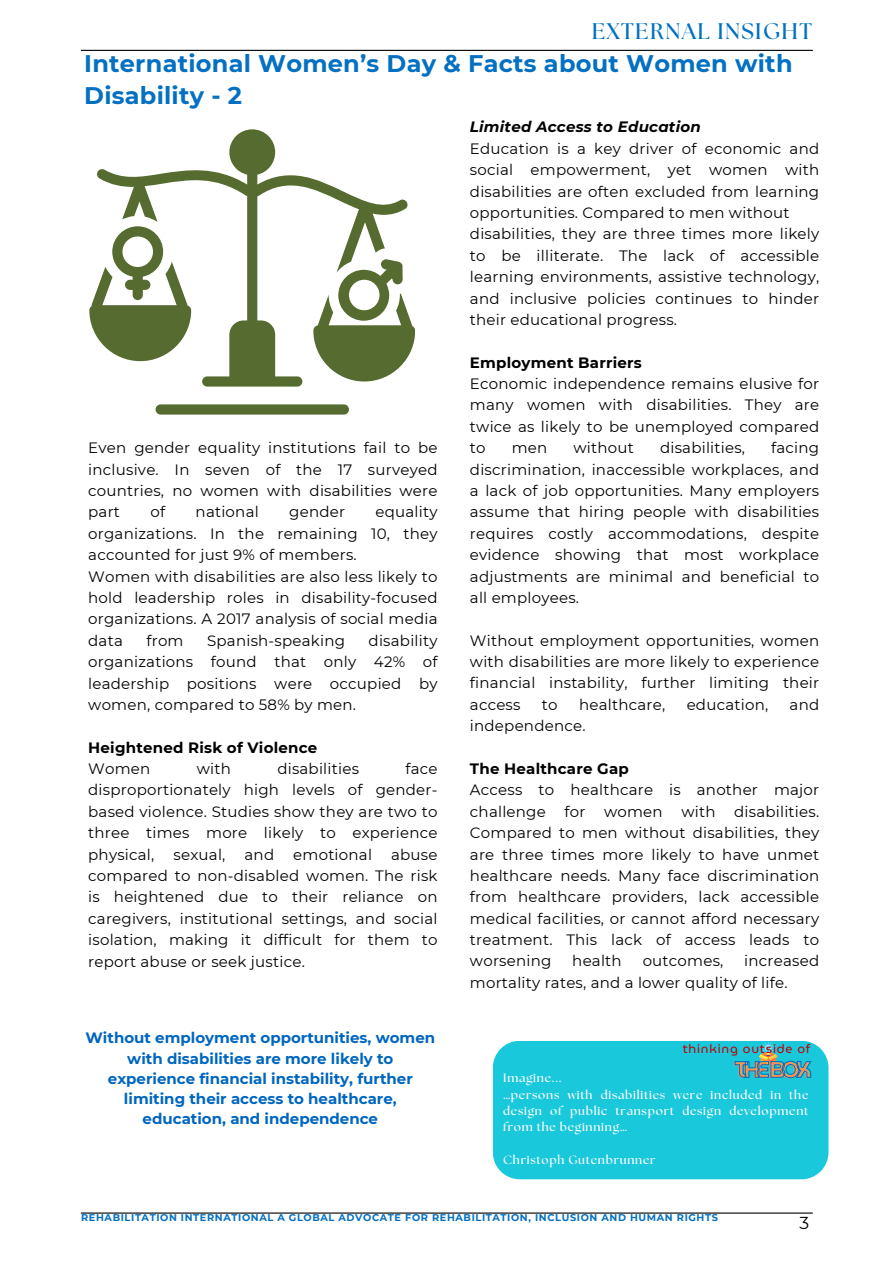
<style>
.page{position:relative;width:894px;height:1264px;background:#fff}
.page>*{position:absolute;margin:0;border:0;box-sizing:border-box;transform-origin:0 0}
.t1{font:700 24px/32.7px "Montserrat";letter-spacing:.01em;color:#0370c2}
.t2{font:700 22.5px "The Seasons";letter-spacing:.065em;color:#0171c1}
.t3{font:700 22.5px "Museo Moderno";letter-spacing:-.175em;color:#ff914d}
.t4{font:17.25px "Montserrat";color:#000}
.t5{font:15px/21.3px "Montserrat";letter-spacing:.015em;color:#000;text-align:justify}
.t6{font:700 15px/20.2px "Montserrat";color:#0066bf;text-align:center}
.t7{font:700 15px "Montserrat";letter-spacing:.015em;color:#000}
.t8{font:italic 700 15px "Montserrat";letter-spacing:.015em;color:#000}
.t9{font:12.3px "Museo Moderno";letter-spacing:.065em;color:#c00000}
.t10{font:700 12px/16.4px "The Seasons";letter-spacing:.065em;color:#fff}
.t11{font:700 9.75px "Montserrat";letter-spacing:.065em;color:#0370c2}
</style>
<div class="page">
<hr style="left:81px;top:50px;width:731px;height:1px;background:#000">
<hr style="left:81px;top:1212px;width:731px;height:1px;background:#000">
<svg style="left:97px;top:129px;width:311px;height:257px"></svg>
<div style="left:155px;top:404px;width:194px;height:10px;background:#556b2f;border-radius:5px"></div>
<svg style="left:89px;top:226px;width:102px;height:135px"></svg>
<svg style="left:313px;top:259px;width:101px;height:122px"></svg>
<div style="left:493px;top:1041px;width:335px;height:138px;background:#1ac8db"></div>
<svg style="left:734px;top:1042px;width:77px;height:36px;background:#23b7cf"></svg>
<p class="t2" style="left:592px;top:21px;width:221px">EXTERNAL INSIGHT</p>
<p class="t1" style="left:84px;top:47px;width:709px">International Women’s Day &amp; Facts about Women with<br>Disability - 2</p>
<h1 class="t5" style="left:88px;top:437px;width:351px">Even gender equality institutions fail to be inclusive. In seven of the 17 surveyed countries, no women with disabilities were part</h1>
<h1 class="t5" style="left:150px;top:501px;width:16px">of</h1>
<h1 class="t5" style="left:195px;top:501px;width:65px">national</h1>
<h1 class="t5" style="left:289px;top:501px;width:57px">gender</h1>
<h1 class="t5" style="left:88px;top:501px;width:351px;text-indent:287px">equality organizations. In the remaining 10, they accounted for just 9% of members.</h1>
<p class="t5" style="left:88px;top:565px;width:351px">Women with disabilities are also less likely to hold leadership roles in disability-focused organizations. A 2017 analysis of social media data</p>
<p class="t5" style="left:146px;top:629px;width:39px">from</p>
<p class="t5" style="left:207px;top:629px;width:139px">Spanish-speaking</p>
<p class="t5" style="left:88px;top:629px;width:351px;text-indent:280px">disability organizations found that only 42% of leadership positions were occupied by women, compared to 58% by men.</p>
<h2 class="t7" style="left:88px;top:738px;width:230px">Heightened Risk of Violence</h2>
<p class="t5" style="left:88px;top:758px;width:64px">Women</p>
<p class="t5" style="left:197px;top:758px;width:36px">with</p>
<p class="t5" style="left:277px;top:758px;width:83px">disabilities</p>
<p class="t5" style="left:88px;top:758px;width:351px;text-indent:317px">face disproportionately high levels of gender&shy;based violence. Studies show they are two to three times more likely to experience physical,</p>
<p class="t5" style="left:88px;top:843px;width:351px;text-indent:303px">abuse compared to non-disabled women. The risk is heightened due to their reliance on caregivers, institutional settings, and social isolation, making it difficult for them to report abuse or seek justice.</p>
<p class="t5" style="left:173px;top:843px;width:53px">sexual,</p>
<p class="t5" style="left:244px;top:843px;width:31px">and</p>
<p class="t5" style="left:293px;top:843px;width:80px">emotional</p>
<h3 class="t6" style="left:85px;top:1027px;width:351px">Without employment opportunities, women with disabilities are more likely to experience financial instability, further limiting their access to healthcare, education, and independence</h3>
<p class="t8" style="left:470px;top:118px;width:232px">Limited Access to Education</p>
<p class="t5" style="left:470px;top:138px;width:351px">Education is a key driver of economic and social empowerment, yet women with disabilities are often excluded from learning opportunities. Compared to men without</p>
<p class="t5" style="left:470px;top:223px;width:351px">disabilities, they are three times more likely to be illiterate. The lack of accessible learning environments, assistive technology, and inclusive policies continues to hinder their educational progress.</p>
<p class="t7" style="left:470px;top:353px;width:173px">Employment Barriers</p>
<p class="t5" style="left:470px;top:373px;width:351px">Economic independence remains elusive for many women with disabilities. They are twice as likely to be unemployed compared to</p>
<p class="t5" style="left:470px;top:437px;width:351px;text-indent:301px">facing discrimination, inaccessible workplaces, and a lack of job opportunities. Many employers assume that hiring people with disabilities requires costly accommodations, despite evidence showing that most workplace adjustments are minimal and beneficial to all employees.</p>
<p class="t5" style="left:470px;top:629px;width:351px">Without employment opportunities, women with disabilities are more likely to experience financial instability, further limiting their access</p>
<p class="t5" style="left:511px;top:437px;width:37px">men</p>
<p class="t5" style="left:573px;top:437px;width:62px">without</p>
<p class="t5" style="left:659px;top:437px;width:87px">disabilities,</p>
<p class="t5" style="left:542px;top:693px;width:17px">to</p>
<p class="t5" style="left:579px;top:693px;width:88px">healthcare,</p>
<p class="t5" style="left:686px;top:693px;width:83px">education,</p>
<p class="t5" style="left:789px;top:693px;width:31px">and</p>
<p class="t5" style="left:470px;top:715px;width:117px">independence.</p>
<p class="t7" style="left:470px;top:759px;width:160px">The Healthcare Gap</p>
<p class="t5" style="left:470px;top:779px;width:351px">Access to healthcare is another major challenge for women with disabilities.<br>Compared to men without disabilities, they are three times more likely to have unmet healthcare needs. Many face discrimination from healthcare providers, lack accessible medical facilities, or cannot afford necessary treatment. This lack of access leads to worsening</p>
<p class="t5" style="left:470px;top:950px;width:351px;text-indent:274px">increased mortality rates, and a lower quality of life.</p>
<p class="t5" style="left:572px;top:950px;width:51px">health</p>
<p class="t5" style="left:642px;top:950px;width:82px">outcomes,</p>
<h4 class="t9" style="left:682px;top:1038px;width:129px">thinking outside of</h4>
<h2 class="t3" style="left:733px;top:1052px;width:78px">THE BOX</h2>
<h5 class="t10" style="left:503px;top:1070px;width:306px">Imagine...<br>…persons with disabilities were included in the design of public transport design development from the beginning…</h5>
<p class="t10" style="left:503px;top:1152px;width:154px">Christoph Gutenbrunner</p>
<p class="t11" style="left:81px;top:1211px;width:638px">REHABILITATION INTERNATIONAL A GLOBAL ADVOCATE FOR REHABILITATION, INCLUSION AND HUMAN RIGHTS</p>
<p class="t4" style="left:799px;top:1212px;width:11px">3</p>
</div>
